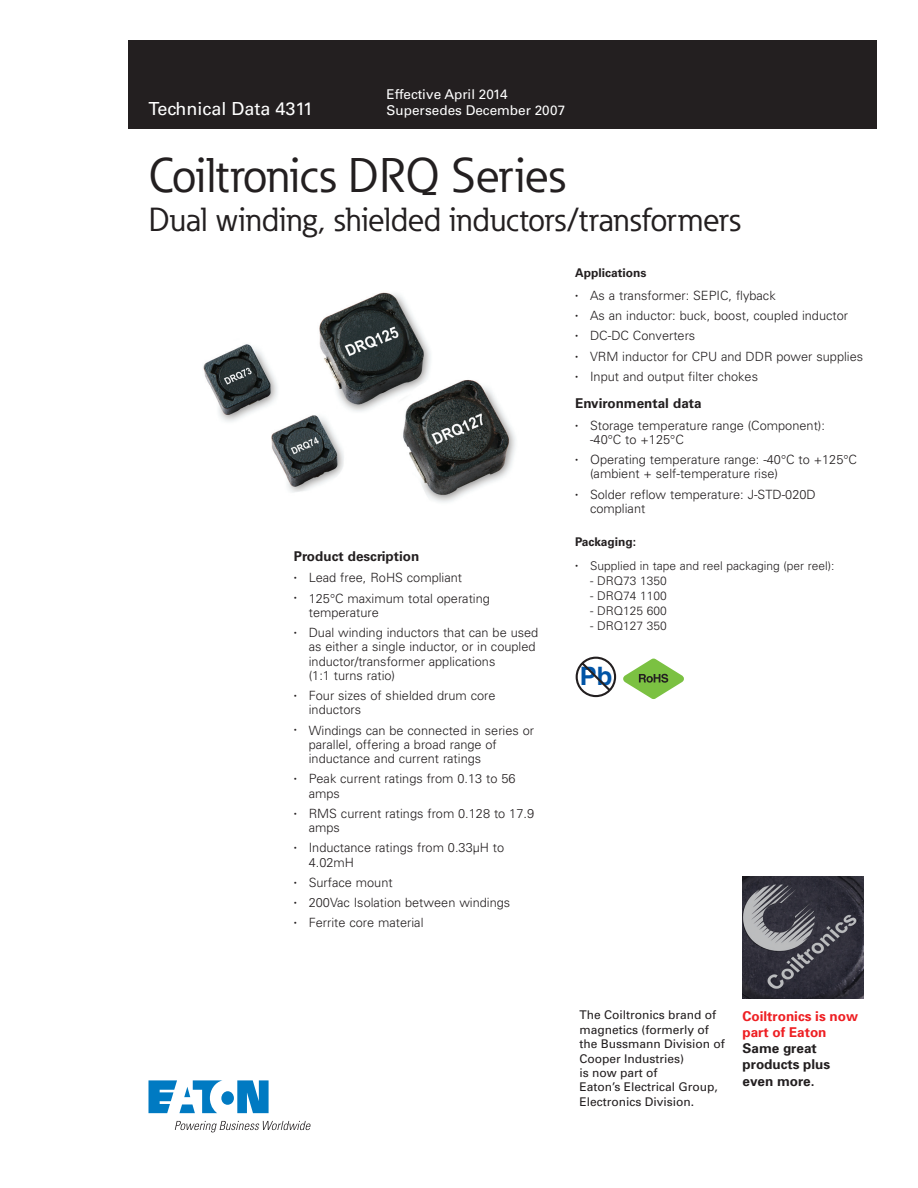
<style>
.page{position:relative;width:918px;height:1188px;background:#fff}
.page>*{position:absolute;margin:0;border:0;box-sizing:border-box;transform-origin:0 0}
.t1{font:48px "Eaton";color:#231f20}
.t2{font:33px "Eaton";color:#231f20}
.t3{font:700 25.35px "Helvetica";color:#0154a6}
.t4{font:18px "Univers LT Std";color:#fff}
.t5{font:13.5px/16.2px "Univers LT Std";color:#fff}
.t6{font:700 13.5px "Univers LT Std";color:#231f20}
.t7{font:700 13.5px/16.2px "Univers";color:#231f20}
.t8{font:700 13.5px/16.2px "Univers";color:#ee1f23}
.t9{font:300 12.75px/14.2px "Univers";color:#231f20}
.t10{font:12px/14.4px "Univers";color:#231f20}
.t11{font:300 12px "Univers";color:#231f20}
.t12{font:700 12px "Univers LT Std";color:#231f20}
.s1{font-family:"Helvetica";font-weight:400;font-size:9px}
</style>
<div class="page">
<div style="left:129px;top:40px;width:748px;height:88px;background:#231f20"></div>
<svg style="left:148px;top:1080px;width:121px;height:33px"></svg>
<svg style="left:175px;top:1121px;width:135px;height:11px"></svg>
<img style="left:742px;top:877px;width:122px;height:121px">
<img style="left:203px;top:292px;width:313px;height:211px">
<svg style="left:576px;top:657px;width:40px;height:40px"></svg>
<svg style="left:623px;top:659px;width:61px;height:40px"></svg>
<h3 class="t4" style="left:148px;top:98px;width:166px">Technical Data 4311</h3>
<p class="t5" style="left:387px;top:86px;width:180px">Effective April 2014<br>Supersedes December 2007</p>
<h1 class="t1" style="left:148px;top:145px;width:418px">Coiltronics DRQ Series</h1>
<h2 class="t2" style="left:148px;top:199px;width:593px">Dual winding, shielded inductors/transformers</h2>
<p class="t6" style="left:294px;top:548px;width:127px">Product description</p>
<p class="t9" style="left:294px;top:570px;width:170px"><span class="s1">•</span> Lead free, RoHS compliant</p>
<p class="t9" style="left:309px;top:591px;width:183px;text-indent:-15px"><span class="s1">•</span> 125°C maximum total operating temperature</p>
<p class="t9" style="left:309px;top:625px;width:231px;text-indent:-15px"><span class="s1">•</span> Dual winding inductors that can be used as either a single inductor, or in coupled inductor/transformer applications<br>(1:1 turns ratio)</p>
<p class="t9" style="left:309px;top:688px;width:188px;text-indent:-15px"><span class="s1">•</span> Four sizes of shielded drum core inductors</p>
<p class="t9" style="left:309px;top:723px;width:227px;text-indent:-15px"><span class="s1">•</span> Windings can be connected in series or parallel, offering a broad range of inductance and current ratings</p>
<p class="t9" style="left:309px;top:771px;width:208px;text-indent:-15px"><span class="s1">•</span> Peak current ratings from 0.13 to 56 amps</p>
<p class="t9" style="left:309px;top:806px;width:227px;text-indent:-15px"><span class="s1">•</span> RMS current ratings from 0.128 to 17.9 amps</p>
<p class="t9" style="left:309px;top:840px;width:197px;text-indent:-15px"><span class="s1">•</span> Inductance ratings from 0.33μH to<br>4.02mH</p>
<p class="t9" style="left:294px;top:875px;width:100px"><span class="s1">•</span> Surface mount</p>
<p class="t9" style="left:294px;top:895px;width:218px"><span class="s1">•</span> 200Vac Isolation between windings</p>
<p class="t9" style="left:294px;top:915px;width:131px"><span class="s1">•</span> Ferrite core material</p>
<p class="t12" style="left:575px;top:265px;width:73px">Applications</p>
<p class="t9" style="left:575px;top:288px;width:202px"><span class="s1">•</span> As a transformer: SEPIC, flyback</p>
<p class="t9" style="left:575px;top:308px;width:274px"><span class="s1">•</span> As an inductor: buck, boost, coupled inductor</p>
<p class="t9" style="left:575px;top:328px;width:122px"><span class="s1">•</span> DC-DC Converters</p>
<p class="t9" style="left:575px;top:349px;width:290px"><span class="s1">•</span> VRM inductor for CPU and DDR power supplies</p>
<p class="t9" style="left:575px;top:369px;width:184px"><span class="s1">•</span> Input and output filter chokes</p>
<p class="t6" style="left:575px;top:395px;width:128px">Environmental data</p>
<p class="t9" style="left:590px;top:418px;width:236px;text-indent:-15px"><span class="s1">•</span> Storage temperature range (Component): -40°C to +125°C</p>
<p class="t9" style="left:590px;top:452px;width:268px;text-indent:-15px"><span class="s1">•</span> Operating temperature range: -40°C to +125°C (ambient + self-temperature rise)</p>
<p class="t9" style="left:590px;top:487px;width:227px;text-indent:-15px"><span class="s1">•</span> Solder reflow temperature: J-STD-020D compliant</p>
<p class="t12" style="left:575px;top:535px;width:63px">Packaging:</p>
<p class="t11" style="left:575px;top:558px;width:261px"><span class="s1">•</span> Supplied in tape and reel packaging (per reel):</p>
<p class="t11" style="left:590px;top:573px;width:78px">- DRQ73 1350</p>
<p class="t11" style="left:590px;top:588px;width:78px">- DRQ74 1100</p>
<p class="t11" style="left:590px;top:603px;width:78px">- DRQ125 600</p>
<p class="t11" style="left:590px;top:618px;width:78px">- DRQ127 350</p>
<h3 class="t3" style="left:580px;top:661px;width:34px">Pb</h3>
<p class="t10" style="left:579px;top:1008px;width:147px">The Coiltronics brand of magnetics (formerly of the Bussmann Division of<br>Cooper Industries)<br>is now part of<br>Eaton’s Electrical Group,<br>Electronics Division.</p>
<p class="t8" style="left:742px;top:1008px;width:117px">Coiltronics is now part of Eaton</p>
<p class="t7" style="left:742px;top:1040px;width:89px">Same great products plus even more.</p>
</div>
